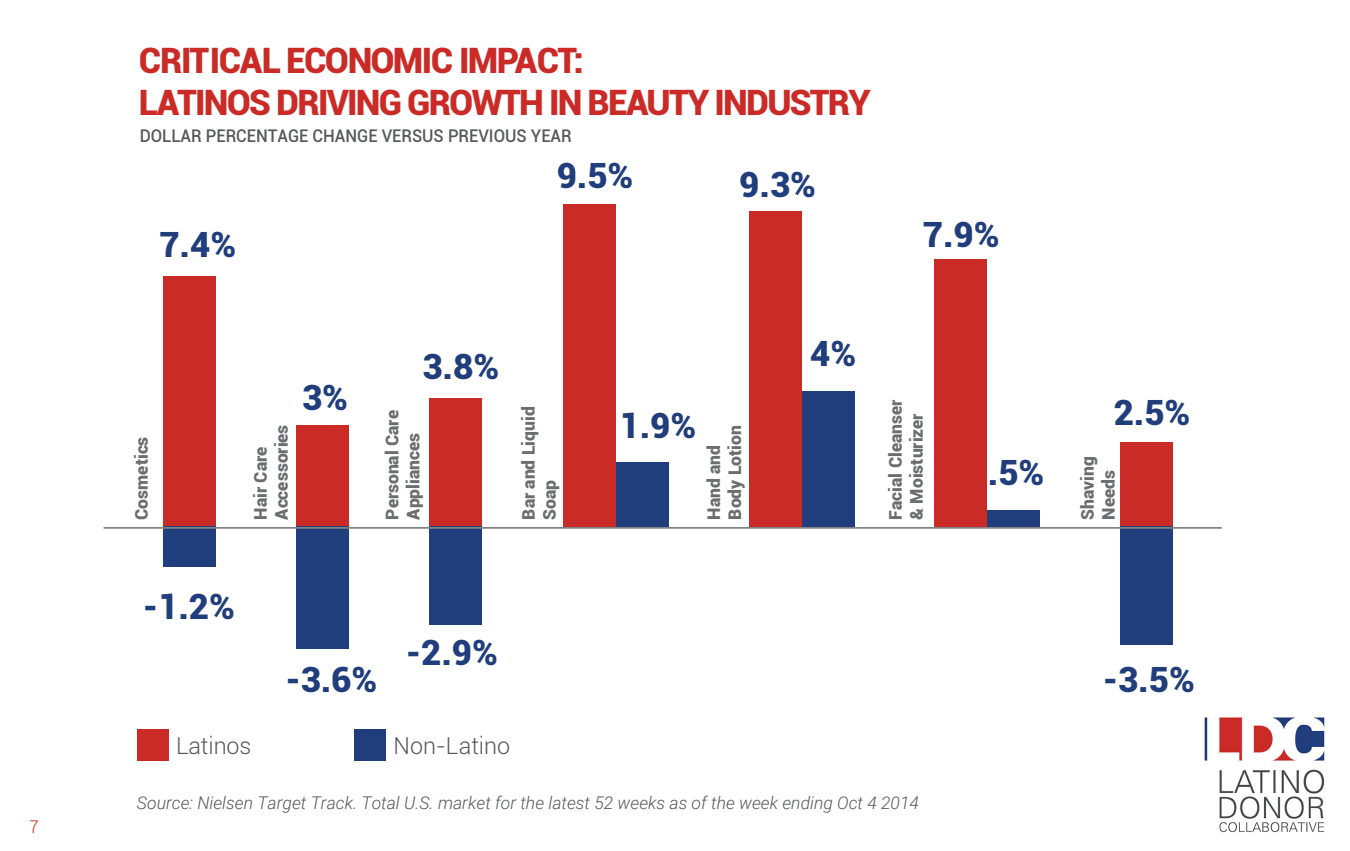
<style>
.page{position:relative;width:1350px;height:851px;background:#fff}
.page>*{position:absolute;margin:0;border:0;box-sizing:border-box;transform-origin:0 0}
.t1{font:900 35px "Roboto";letter-spacing:-.05em;color:#ca2b27}
.t2{font:900 34.82px "Roboto";color:#213e7c}
.t3{font:300 23.45px "Roboto";color:#57585a}
.t4{font:900 17.5px/21px "Roboto";color:#6c6d70}
.t5{font:italic 300 17.5px "Roboto";color:#57585a}
.t6{font:500 17.5px "Roboto";color:#57585a;scale:.95 1}
.t7{font:300 17.5px "Roboto";color:#ca2b27}
</style>
<div class="page">
<div style="left:1119px;top:442px;width:53px;height:84px;background:#ca2b27"></div>
<div style="left:1119px;top:526px;width:53px;height:119px;background:#213e7c"></div>
<div style="left:934px;top:259px;width:52px;height:267px;background:#ca2b27"></div>
<div style="left:987px;top:509px;width:52px;height:17px;background:#213e7c"></div>
<div style="left:749px;top:211px;width:52px;height:315px;background:#ca2b27"></div>
<div style="left:802px;top:391px;width:52px;height:135px;background:#213e7c"></div>
<div style="left:563px;top:205px;width:52px;height:321px;background:#ca2b27"></div>
<div style="left:616px;top:462px;width:52px;height:64px;background:#213e7c"></div>
<div style="left:429px;top:398px;width:53px;height:128px;background:#ca2b27"></div>
<div style="left:429px;top:526px;width:53px;height:99px;background:#213e7c"></div>
<div style="left:296px;top:425px;width:52px;height:101px;background:#ca2b27"></div>
<div style="left:296px;top:526px;width:52px;height:122px;background:#213e7c"></div>
<div style="left:163px;top:276px;width:52px;height:250px;background:#ca2b27"></div>
<div style="left:163px;top:526px;width:52px;height:41px;background:#213e7c"></div>
<hr style="left:104px;top:527px;width:1117px;height:1px;background:#808285">
<div style="left:137px;top:729px;width:31px;height:31px;background:#ca2b27"></div>
<div style="left:354px;top:729px;width:31px;height:31px;background:#213e7c"></div>
<img style="left:1204px;top:717px;width:121px;height:115px">
<p class="t7" style="left:30px;top:816px;width:11px">7</p>
<h1 class="t1" style="left:139px;top:41px;width:446px">CRITICAL ECONOMIC IMPACT:</h1>
<h1 class="t1" style="left:139px;top:82px;width:733px">LATINOS DRIVING GROWTH IN BEAUTY INDUSTRY</h1>
<p class="t6" style="left:140px;top:125px;width:456px">DOLLAR PERCENTAGE CHANGE VERSUS PREVIOUS YEAR</p>
<h2 class="t2" style="left:159px;top:224px;width:78px">7.4%</h2>
<h2 class="t2" style="left:556px;top:155px;width:78px">9.5%</h2>
<h2 class="t2" style="left:739px;top:165px;width:78px">9.3%</h2>
<p class="t4" style="left:131px;top:519px;width:85px;rotate:-90deg">Cosmetics</p>
<p class="t4" style="left:250px;top:519px;width:97px;rotate:-90deg">Hair Care<br>Accessories</p>
<h2 class="t2" style="left:302px;top:378px;width:48px">3%</h2>
<h2 class="t2" style="left:422px;top:347px;width:78px">3.8%</h2>
<p class="t4" style="left:382px;top:519px;width:111px;rotate:-90deg">Personal Care<br>Appliances</p>
<p class="t4" style="left:518px;top:519px;width:115px;rotate:-90deg">Bar and Liquid<br>Soap</p>
<h2 class="t2" style="left:143px;top:586px;width:93px">-1.2%</h2>
<h2 class="t2" style="left:286px;top:660px;width:93px">-3.6%</h2>
<h2 class="t2" style="left:406px;top:633px;width:93px">-2.9%</h2>
<h2 class="t2" style="left:619px;top:405px;width:78px">1.9%</h2>
<p class="t4" style="left:703px;top:519px;width:96px;rotate:-90deg">Hand and<br>Body Lotion</p>
<h2 class="t2" style="left:810px;top:333px;width:48px">4%</h2>
<h3 class="t3" style="left:176px;top:732px;width:77px">Latinos</h3>
<h3 class="t3" style="left:393px;top:732px;width:118px">Non-Latino</h3>
<h2 class="t2" style="left:922px;top:215px;width:78px">7.9%</h2>
<p class="t4" style="left:885px;top:519px;width:121px;rotate:-90deg">Facial Cleanser &amp; Moisturizer</p>
<h2 class="t2" style="left:987px;top:453px;width:58px">.5%</h2>
<p class="t5" style="left:137px;top:792px;width:783px">Source: Nielsen Target Track. Total U.S. market for the latest 52 weeks as of the week ending Oct 4 2014</p>
<h2 class="t2" style="left:1113px;top:392px;width:78px">2.5%</h2>
<p class="t4" style="left:1077px;top:519px;width:65px;rotate:-90deg">Shaving<br>Needs</p>
<h2 class="t2" style="left:1103px;top:660px;width:93px">-3.5%</h2>
</div>
